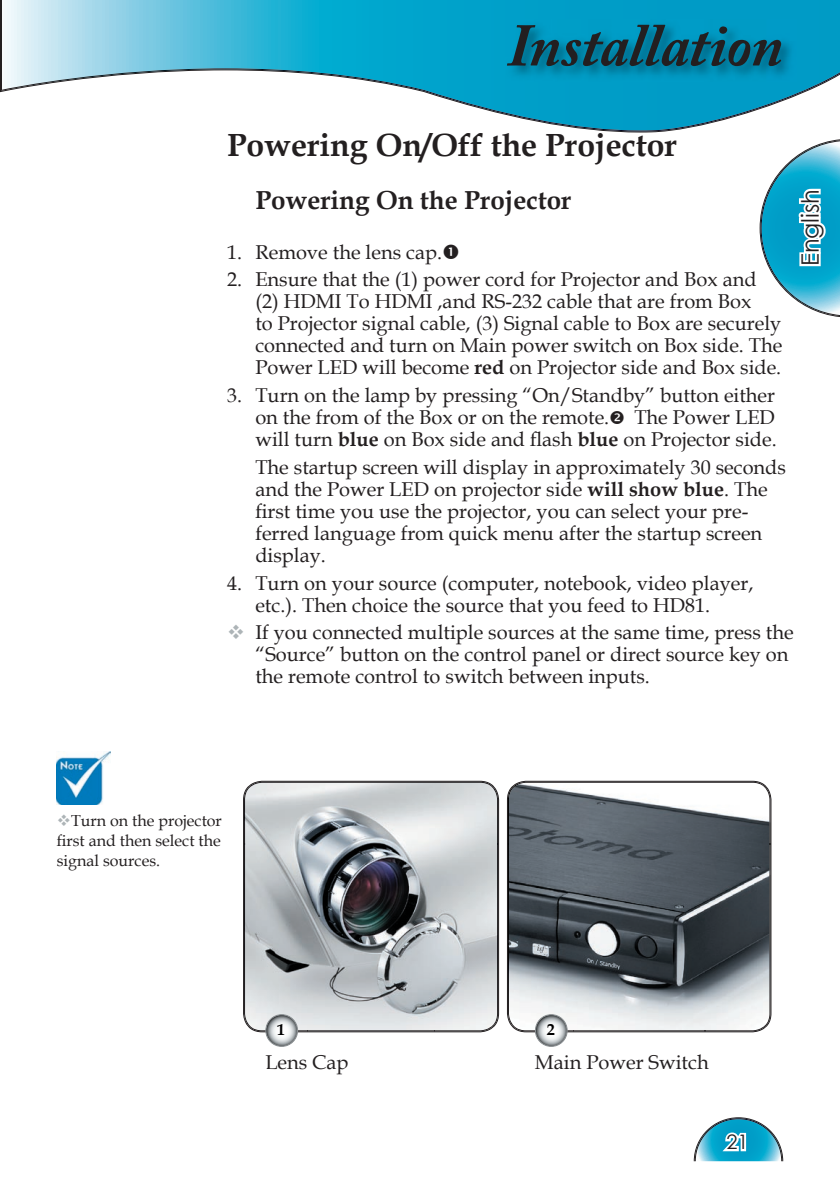
<style>
.page{position:relative;width:840px;height:1191px;background:#fff}
.page>*{position:absolute;margin:0;border:0;box-sizing:border-box;transform-origin:0 0}
.t1{font:italic 700 60px "Adobe Caslon Pro";letter-spacing:-.005em;color:#231f20}
.t2{font:700 32px "Book Antiqua";color:#231f20}
.t3{font:700 26px "Book Antiqua";color:#231f20}
.t4{font:24px "Century Gothic";color:#231f20}
.t5{font:20px/22px "Book Antiqua";color:#231f20}
.t6{font:20px "Century Gothic";color:#231f20}
.t7{font:16px/20px "Book Antiqua";color:#231f20;text-align:justify}
.t8{font:700 16px "Book Antiqua";color:#000}
.s1{font-weight:700}
.s2{color:#adb4b7}
</style>
<div class="page">
<img style="left:1px;top:0;width:838px;height:131px">
<img style="left:505px;top:20px;width:291px;height:62px">
<img style="left:760px;top:140px;width:79px;height:176px">
<svg style="left:693px;top:1117px;width:89px;height:44px"></svg>
<img style="left:694px;top:1118px;width:87px;height:43px">
<svg style="left:243px;top:780px;width:256px;height:252px;background:#777a7f"></svg>
<img style="left:244px;top:782px;width:254px;height:62px">
<img style="left:244px;top:844px;width:63px;height:187px">
<img style="left:434px;top:844px;width:64px;height:187px">
<img style="left:307px;top:968px;width:127px;height:63px">
<img style="left:57px;top:751px;width:54px;height:53px">
<svg style="left:518px;top:780px;width:253px;height:252px;background:#525a60"></svg>
<img style="left:507px;top:782px;width:263px;height:62px">
<img style="left:507px;top:843px;width:66px;height:188px">
<img style="left:704px;top:843px;width:66px;height:188px">
<img style="left:573px;top:968px;width:132px;height:63px">
<svg style="left:534px;top:1014px;width:33px;height:33px"></svg>
<svg style="left:265px;top:1014px;width:33px;height:33px"></svg>
<h1 class="t1" style="left:506px;top:10px;width:278px">Installation</h1>
<h2 class="t2" style="left:227px;top:124px;width:451px">Powering On/Off the Projector</h2>
<h3 class="t3" style="left:255px;top:182px;width:317px">Powering On the Projector</h3>
<p class="t5" style="left:227px;top:240px;width:216px">1. Remove the lens cap.</p>
<p class="t5" style="left:255px;top:268px;width:528px;text-indent:-28px">2. Ensure that the (1) power cord for Projector and Box and (2) HDMI To HDMI ,and RS-232 cable that are from Box<br>to Projector signal cable, (3) Signal cable to Box are securely connected and turn on Main power switch on Box side. The Power LED will become <span class="s1">red</span> on Projector side and Box side.</p>
<p class="t5" style="left:255px;top:384px;width:521px;text-indent:-28px">3. Turn on the lamp by pressing “On/Standby” button either on the from of the Box or on the remote.</p>
<p class="t4" style="left:792px;top:266px;width:79px;rotate:-90deg">English</p>
<p class="t5" style="left:255px;top:406px;width:522px;text-align:right">The Power LED<br>will turn <span class="s1">blue</span> on Box side and flash <span class="s1">blue</span> on Projector side.</p>
<p class="t5" style="left:255px;top:455px;width:532px">The startup screen will display in approximately 30 seconds and the Power LED on projector side <span class="s1">will show blue</span>. The first time you use the projector, you can select your pre&shy;ferred language from quick menu after the startup screen display.</p>
<p class="t5" style="left:255px;top:571px;width:499px;text-indent:-28px">4. Turn on your source (computer, notebook, video player, etc.). Then choice the source that you feed to HD81.</p>
<p class="t5" style="left:255px;top:621px;width:539px;text-indent:-28px"><span class="s2">❖</span> If you connected multiple sources at the same time, press the “Source” button on the control panel or direct source key on the remote control to switch between inputs.</p>
<p class="t7" style="left:57px;top:810px;width:167px"><span class="s2">❖</span>Turn on the projector first and then select the signal sources.</p>
<p class="t8" style="left:277px;top:1018px;width:9px">1</p>
<p class="t8" style="left:546px;top:1018px;width:9px">2</p>
<p class="t5" style="left:534px;top:1051px;width:175px">Main Power Switch</p>
<p class="t5" style="left:265px;top:1051px;width:85px">Lens Cap</p>
<p class="t6" style="left:726px;top:1128px;width:24px">21</p>
</div>
